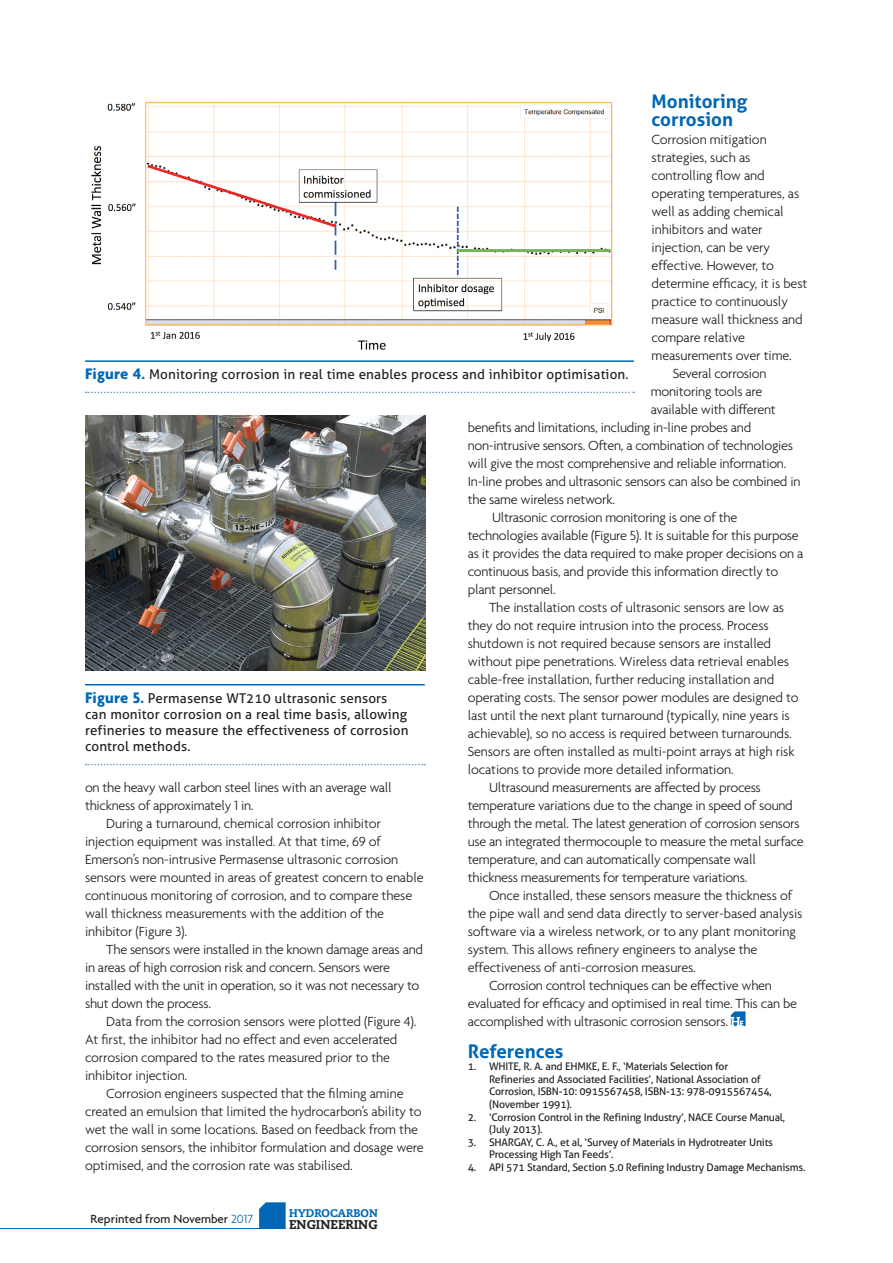
<style>
.page{position:relative;width:893px;height:1263px;background:#fff}
.page>*{position:absolute;margin:0;border:0;box-sizing:border-box;transform-origin:0 0}
.Sub_1{font:700 18.75px/18px "Aller";color:#0167b4}
.Body_Text{font:300 14.25px/18px "Agenda";letter-spacing:-.02em;color:#231f20}
.Paragraph_1{font:300 14.25px/18px "Agenda";letter-spacing:-.01em;color:#231f20}
.t1{font:13.5px/16.2px "Aller";letter-spacing:.01em;color:#231f20}
.t2{font:500 12.75px "Agenda";color:#231f20}
.t3{font:800 12.75px "Caecilia";color:#231f20}
.t4{font:800 11.1px "Caecilia";color:#0167b4}
.t5{font:10.5px/12.6px "Aller";letter-spacing:-.02em;color:#231f20}
.s1{font-family:"Agenda";font-weight:700;font-size:16.5px;color:#0167b4}
.s2{font-weight:300;color:#0167b4}
</style>
<div class="page">
<hr style="left:0;top:1228px;width:286px;height:1px;background:#0167b4">
<svg style="left:259px;top:1202px;width:27px;height:27px"></svg>
<svg style="left:731px;top:1011px;width:15px;height:15px"></svg>
<img style="left:85px;top:416px;width:340px;height:255px">
<hr style="left:85px;top:684px;width:340px;height:1px;background:#0167b4">
<svg style="left:86px;top:764px;width:339px;height:1px"></svg>
<img style="left:91px;top:101px;width:522px;height:249px">
<hr style="left:85px;top:360px;width:549px;height:2px;background:#0167b4">
<svg style="left:86px;top:392px;width:548px;height:1px"></svg>
<p class="Sub_1" style="left:652px;top:92px;width:97px">Monitoring corrosion</p>
<p class="Paragraph_1" style="left:652px;top:130px;width:157px">Corrosion mitigation strategies, such as controlling flow and operating temperatures, as well as adding chemical inhibitors and water injection, can be very effective. However, to determine efficacy, it is best practice to continuously measure wall thickness and compare relative measurements over time.</p>
<p class="Body_Text" style="left:673px;top:364px;width:95px">Several corrosion</p>
<p class="Body_Text" style="left:651px;top:382px;width:113px">monitoring tools are</p>
<p class="Body_Text" style="left:651px;top:400px;width:126px">available with different</p>
<p class="Body_Text" style="left:468px;top:418px;width:285px">benefits and limitations, including in-line probes and</p>
<p class="Body_Text" style="left:468px;top:436px;width:327px">non‑intrusive sensors. Often, a combination of technologies</p>
<p class="Body_Text" style="left:468px;top:454px;width:320px">will give the most comprehensive and reliable information.</p>
<p class="Body_Text" style="left:468px;top:472px;width:334px">In-line probes and ultrasonic sensors can also be combined in</p>
<p class="Body_Text" style="left:468px;top:490px;width:149px">the same wireless network.</p>
<p class="Body_Text" style="left:468px;top:508px;width:337px;text-indent:24px">Ultrasonic corrosion monitoring is one of the technologies available (Figure 5). It is suitable for this purpose as it provides the data required to make proper decisions on a continuous basis, and provide this information directly to plant personnel.</p>
<p class="Body_Text" style="left:468px;top:598px;width:332px;text-indent:21px">The installation costs of ultrasonic sensors are low as they do not require intrusion into the process. Process shutdown is not required because sensors are installed without pipe penetrations. Wireless data retrieval enables cable-free installation, further reducing installation and operating costs. The sensor power modules are designed to last until the next plant turnaround (typically, nine years is achievable), so no access is required between turnarounds.<br>Sensors are often installed as multi-point arrays at high risk locations to provide more detailed information.</p>
<p class="Body_Text" style="left:468px;top:778px;width:337px;text-indent:21px">Ultrasound measurements are affected by process temperature variations due to the change in speed of sound through the metal. The latest generation of corrosion sensors use an integrated thermocouple to measure the metal surface temperature, and can automatically compensate wall thickness measurements for temperature variations.</p>
<p class="Body_Text" style="left:468px;top:886px;width:336px;text-indent:21px">Once installed, these sensors measure the thickness of the pipe wall and send data directly to server-based analysis software via a wireless network, or to any plant monitoring system. This allows refinery engineers to analyse the effectiveness of anti-corrosion measures.</p>
<p class="Body_Text" style="left:468px;top:976px;width:331px;text-indent:21px">Corrosion control techniques can be effective when evaluated for efficacy and optimised in real time. This can be accomplished with ultrasonic corrosion sensors.</p>
<p class="Sub_1" style="left:468px;top:1042px;width:97px">References</p>
<p class="t5" style="left:489px;top:1060px;width:284px;text-indent:-21px">1. WHITE, R. A. and EHMKE, E. F., ‘Materials Selection for Refineries and Associated Facilities’, National Association of Corrosion, ISBN-10: 0915567458, ISBN-13: 978-0915567454, (November 1991).</p>
<p class="t5" style="left:489px;top:1110px;width:298px;text-indent:-21px">2. ‘Corrosion Control in the Refining Industry’, NACE Course Manual, (July 2013).</p>
<p class="t5" style="left:489px;top:1136px;width:286px;text-indent:-21px">3. SHARGAY, C. A., et al, ‘Survey of Materials in Hydrotreater Units<br>Processing High Tan Feeds’.</p>
<p class="t5" style="left:468px;top:1161px;width:339px">4. API 571 Standard, Section 5.0 Refining Industry Damage Mechanisms.</p>
<p class="t1" style="left:85px;top:366px;width:545px"><span class="s1">Figure 4.</span> Monitoring corrosion in real time enables process and inhibitor optimisation.</p>
<p class="t1" style="left:85px;top:690px;width:325px"><span class="s1">Figure 5.</span> Permasense WT210 ultrasonic sensors can monitor corrosion on a real time basis, allowing refineries to measure the effectiveness of corrosion control methods.</p>
<p class="Paragraph_1" style="left:85px;top:778px;width:308px">on the heavy wall carbon steel lines with an average wall thickness of approximately 1 in.</p>
<p class="Body_Text" style="left:85px;top:814px;width:340px;text-indent:21px">During a turnaround, chemical corrosion inhibitor injection equipment was installed. At that time, 69 of Emerson’s non-intrusive Permasense ultrasonic corrosion sensors were mounted in areas of greatest concern to enable continuous monitoring of corrosion, and to compare these wall thickness measurements with the addition of the inhibitor (Figure 3).</p>
<p class="Body_Text" style="left:85px;top:940px;width:340px;text-indent:21px">The sensors were installed in the known damage areas and in areas of high corrosion risk and concern. Sensors were installed with the unit in operation, so it was not necessary to shut down the process.</p>
<p class="Body_Text" style="left:85px;top:1012px;width:333px;text-indent:21px">Data from the corrosion sensors were plotted (Figure 4).<br>At first, the inhibitor had no effect and even accelerated corrosion compared to the rates measured prior to the inhibitor injection.</p>
<p class="Body_Text" style="left:85px;top:1084px;width:340px;text-indent:21px">Corrosion engineers suspected that the filming amine created an emulsion that limited the hydrocarbon’s ability to wet the wall in some locations. Based on feedback from the corrosion sensors, the inhibitor formulation and dosage were optimised, and the corrosion rate was stabilised.</p>
<p class="t2" style="left:91px;top:1211px;width:164px">Reprinted from November <span class="s2">2017</span></p>
<p class="t4" style="left:289px;top:1207px;width:90px">HYDROCARBON</p>
<p class="t3" style="left:289px;top:1216px;width:90px">ENGINEERING</p>
</div>
